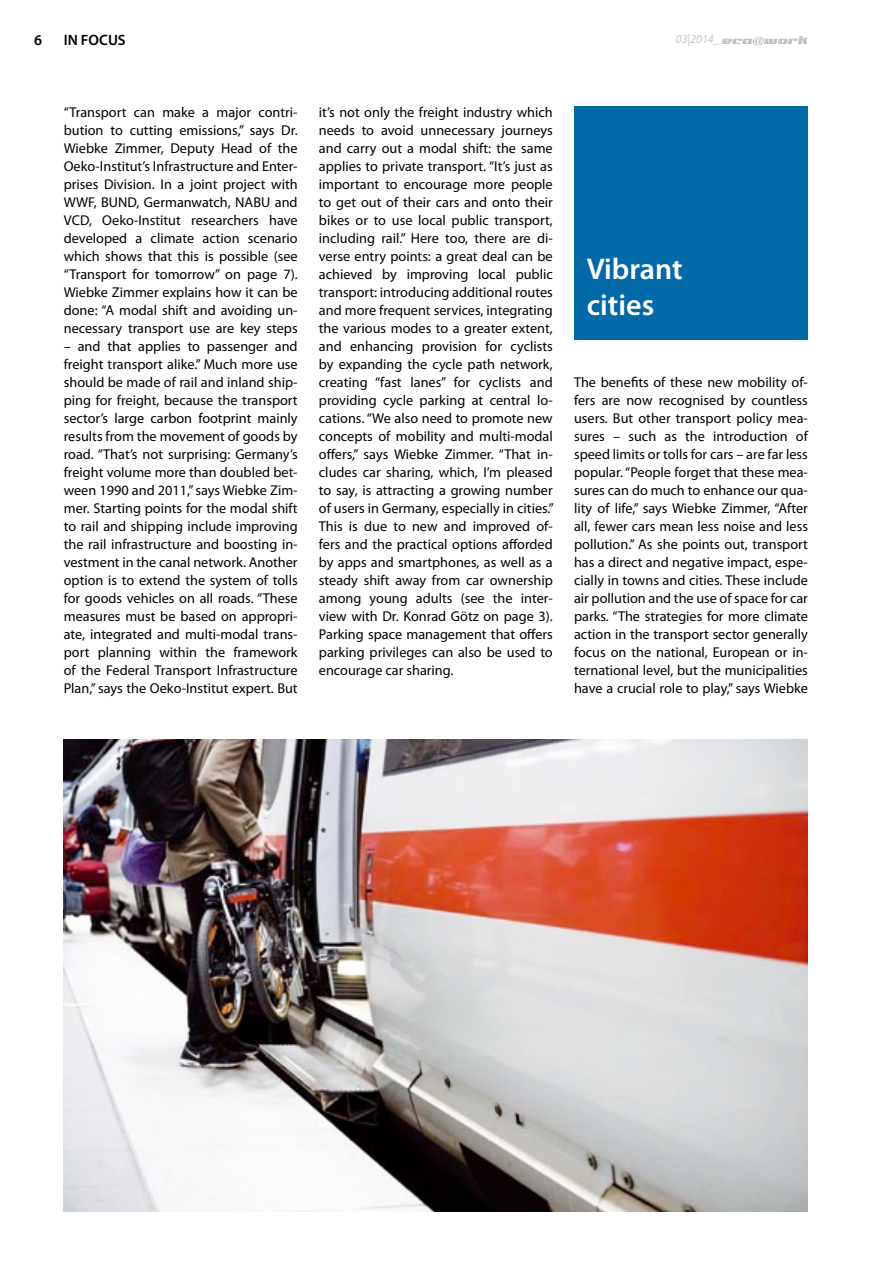
<style>
.page{position:relative;width:893px;height:1263px;background:#fff}
.page>*{position:absolute;margin:0;border:0;box-sizing:border-box;transform-origin:0 0}
.t1{font:600 30px/36px "Myriad Pro";color:#fff}
.t2{font:600 15px "Myriad Pro";color:#000}
.t3{font:14.25px/18px "Myriad Pro";color:#000;text-align:justify}
.t4{font:italic 12px "Myriad Pro";color:#c2c5c8}
</style>
<div class="page">
<div style="left:574px;top:106px;width:234px;height:234px;background:#0069a7"></div>
<img style="left:64px;top:740px;width:744px;height:472px">
<svg style="left:722px;top:36px;width:86px;height:9px"></svg>
<p class="t2" style="left:34px;top:31px;width:10px">6</p>
<p class="t2" style="left:64px;top:31px;width:63px">IN FOCUS</p>
<p class="t4" style="left:676px;top:32px;width:46px">03|2014_</p>
<p class="t3" style="left:64px;top:103px;width:235px">“Transport can make a major contri&shy;bution to cutting emissions,” says Dr.<br>Wiebke Zimmer, Deputy Head of the Oeko-Institut’s Infrastructure and Enter&shy;prises Division. In a joint project with WWF, BUND, Germanwatch, NABU and VCD, Oeko-Institut researchers have developed a climate action scenario which shows that this is possible (see “Transport for tomorrow” on page 7).<br>Wiebke Zimmer explains how it can be done: “A modal shift and avoiding un&shy;necessary transport use are key steps</p>
<p class="t3" style="left:64px;top:337px;width:235px">– and that applies to passenger and freight transport alike.” Much more use should be made of rail and inland ship&shy;ping for freight, because the transport sector’s large carbon footprint mainly results from the movement of goods by road. “That’s not surprising: Germany’s freight volume more than doubled bet&shy;ween 1990 and 2011,” says Wiebke Zim&shy;mer. Starting points for the modal shift to rail and shipping include improving the rail infrastructure and boosting in&shy;vestment in the canal network. Another option is to extend the system of tolls for goods vehicles on all roads. “These measures must be based on appropri&shy;ate, integrated and multi-modal trans&shy;port planning within the framework of the Federal Transport Infrastructure Plan,” says the Oeko-Institut expert. But</p>
<p class="t3" style="left:319px;top:103px;width:237px">it’s not only the freight industry which needs to avoid unnecessary journeys and carry out a modal shift: the same applies to private transport. “It’s just as important to encourage more people to get out of their cars and onto their bikes or to use local public transport, including rail.” Here too, there are di&shy;verse entry points: a great deal can be achieved by improving local public transport: introducing additional routes and more frequent services, integrating the various modes to a greater extent, and enhancing provision for cyclists by expanding the cycle path network, creating “fast lanes” for cyclists and providing cycle parking at central lo&shy;cations. “We also need to promote new concepts of mobility and multi-modal offers,” says Wiebke Zimmer. “That in&shy;cludes car sharing, which, I’m pleased to say, is attracting a growing number of users in Germany, especially in cities.” This is due to new and improved of&shy;fers and the practical options afforded by apps and smartphones, as well as a steady shift away from car ownership among young adults (see the inter&shy;view with Dr. Konrad Götz on page 3).<br>Parking space management that offers parking privileges can also be used to encourage car sharing.</p>
<h1 class="t1" style="left:587px;top:250px;width:97px">Vibrant cities</h1>
<p class="t3" style="left:574px;top:373px;width:235px">The benefits of these new mobility of&shy;fers are now recognised by countless users. But other transport policy mea&shy;sures – such as the introduction of speed limits or tolls for cars – are far less popular. “People forget that these mea&shy;sures can do much to enhance our qua&shy;lity of life,” says Wiebke Zimmer, “After all, fewer cars mean less noise and less pollution.” As she points out, transport has a direct and negative impact, espe&shy;cially in towns and cities. These include air pollution and the use of space for car parks. “The strategies for more climate action in the transport sector generally focus on the national, European or in&shy;ternational level, but the municipalities have a crucial role to play,” says Wiebke</p>
</div>
